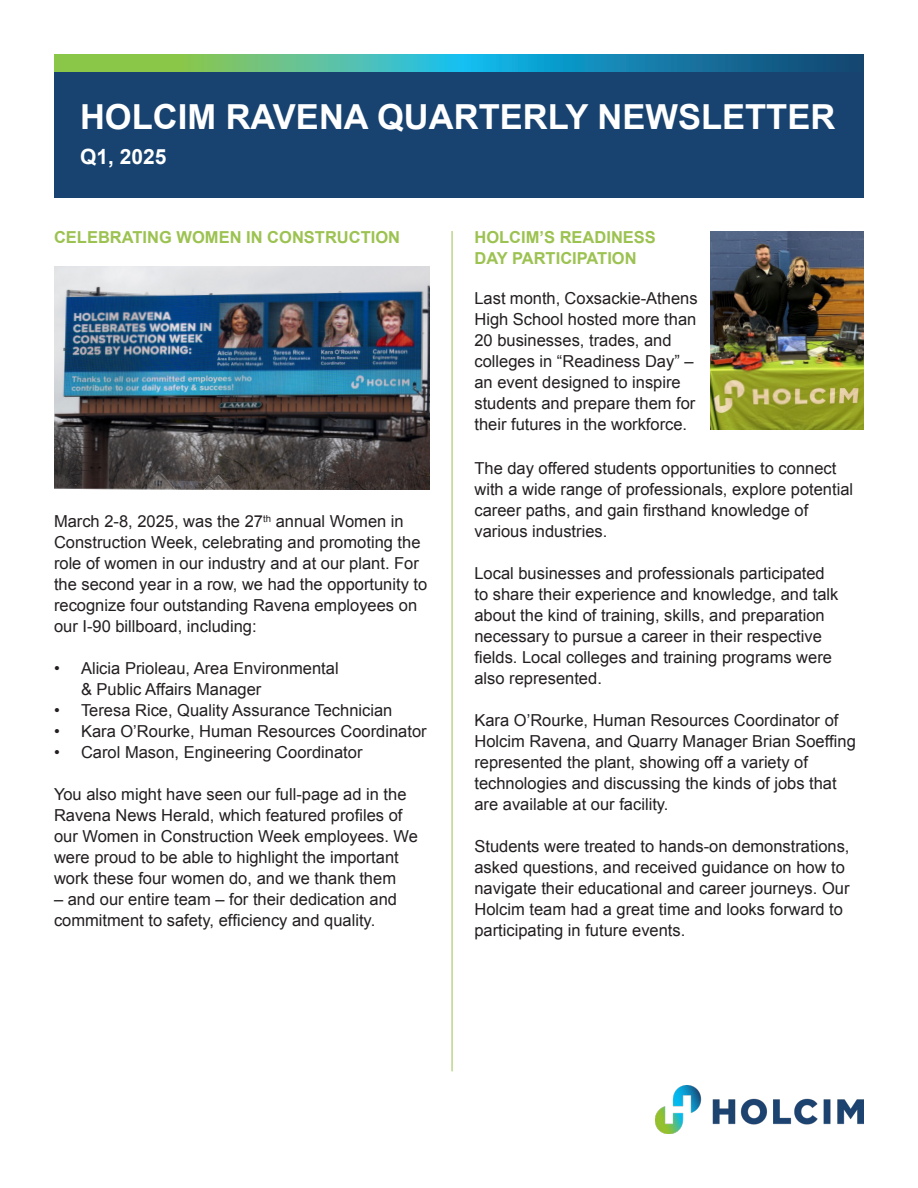
<style>
.page{position:relative;width:918px;height:1188px;background:#fff}
.page>*{position:absolute;margin:0;border:0;box-sizing:border-box;transform-origin:0 0}
.t1{font:700 34.5px "Arial";color:#fff}
.t2{font:700 21px "Arial";color:#fff}
.t3{font:16.5px/21px "Arial";color:#231f20}
.t4{font:700 16.5px/21px "Arial";color:#9cc251}
</style>
<div class="page">
<img style="left:656px;top:1086px;width:208px;height:48px">
<svg style="left:54px;top:54px;width:810px;height:18px;background:#3ea097"></svg>
<div style="left:54px;top:72px;width:810px;height:125px;background:#184370"></div>
<img style="left:54px;top:267px;width:376px;height:223px">
<img style="left:711px;top:231px;width:153px;height:199px">
<hr style="left:452px;top:231px;width:1px;height:840px;background:#9cc251">
<p class="t1" style="left:80px;top:94px;width:757px">HOLCIM RAVENA QUARTERLY NEWSLETTER</p>
<p class="t2" style="left:80px;top:143px;width:88px">Q1, 2025</p>
<p class="t4" style="left:54px;top:227px;width:348px">CELEBRATING WOMEN IN CONSTRUCTION</p>
<p class="t3" style="left:54px;top:511px;width:375px">March 2-8, 2025, was the 27<sup>th</sup> annual Women in Construction Week, celebrating and promoting the role of women in our industry and at our plant. For the second year in a row, we had the opportunity to recognize four outstanding Ravena employees on our I-90 billboard, including:</p>
<p class="t3" style="left:81px;top:658px;width:259px;text-indent:-27px">• Alicia Prioleau, Area Environmental &amp; Public Affairs Manager</p>
<p class="t3" style="left:54px;top:700px;width:340px">• Teresa Rice, Quality Assurance Technician</p>
<p class="t3" style="left:54px;top:721px;width:374px">• Kara O’Rourke, Human Resources Coordinator</p>
<p class="t3" style="left:54px;top:742px;width:310px">• Carol Mason, Engineering Coordinator</p>
<p class="t3" style="left:54px;top:784px;width:366px">You also might have seen our full-page ad in the Ravena News Herald, which featured profiles of our Women in Construction Week employees. We were proud to be able to highlight the important work these four women do, and we thank them</p>
<p class="t3" style="left:54px;top:889px;width:345px">– and our entire team – for their dedication and commitment to safety, efficiency and quality.</p>
<p class="t4" style="left:474px;top:227px;width:183px">HOLCIM’S READINESS<br>DAY PARTICIPATION</p>
<p class="t3" style="left:474px;top:288px;width:225px">Last month, Coxsackie-Athens<br>High School hosted more than<br>20 businesses, trades, and colleges in “Readiness Day” – an event designed to inspire students and prepare them for their futures in the workforce.</p>
<p class="t3" style="left:474px;top:458px;width:380px">The day offered students opportunities to connect with a wide range of professionals, explore potential career paths, and gain firsthand knowledge of various industries.</p>
<p class="t3" style="left:474px;top:563px;width:366px">Local businesses and professionals participated to share their experience and knowledge, and talk about the kind of training, skills, and preparation necessary to pursue a career in their respective fields. Local colleges and training programs were also represented.</p>
<p class="t3" style="left:474px;top:710px;width:383px">Kara O’Rourke, Human Resources Coordinator of Holcim Ravena, and Quarry Manager Brian Soeffing represented the plant, showing off a variety of technologies and discussing the kinds of jobs that are available at our facility.</p>
<p class="t3" style="left:474px;top:836px;width:377px">Students were treated to hands-on demonstrations, asked questions, and received guidance on how to navigate their educational and career journeys. Our Holcim team had a great time and looks forward to participating in future events.</p>
</div>
